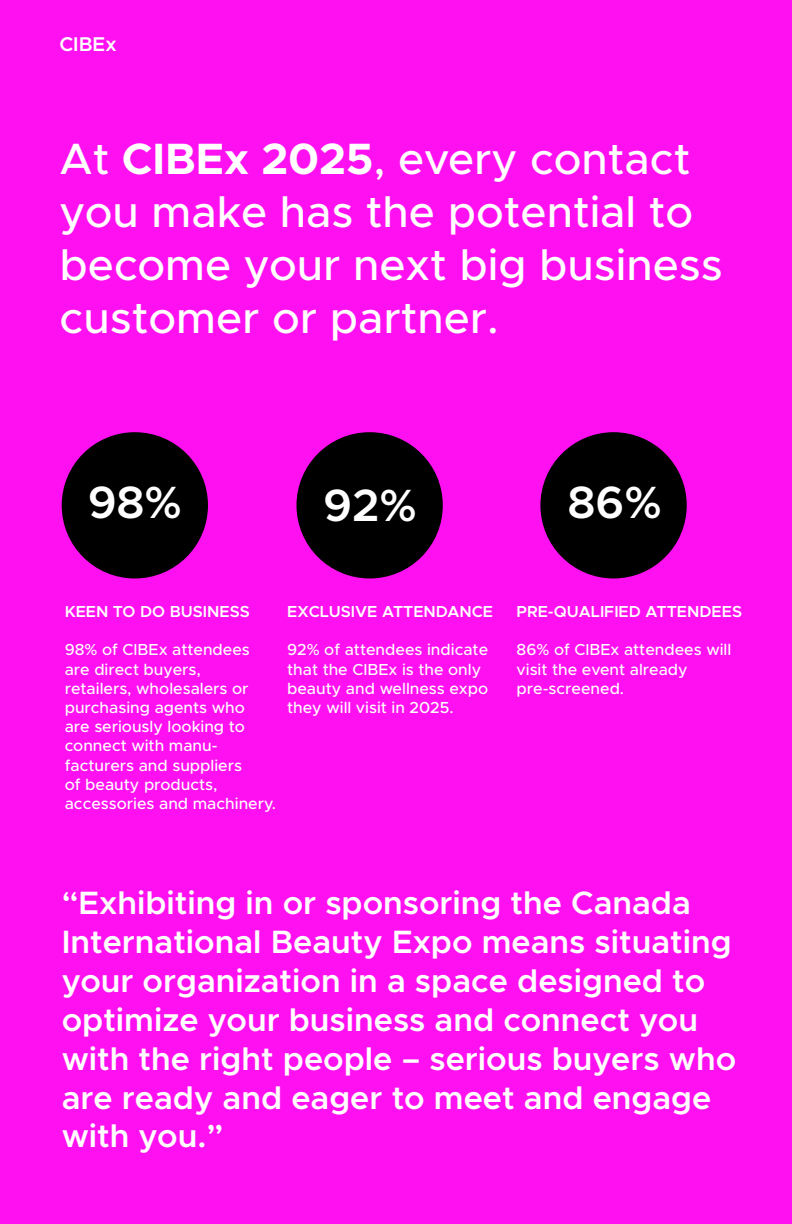
<style>
.page{position:relative;width:792px;height:1224px;background:#ff10f0}
.page>*{position:absolute;margin:0;border:0;box-sizing:border-box;transform-origin:0 0}
.t1{font:600 45.4px "Metropolis";color:#fff}
.t2{font:500 44px/52.8px "Metropolis";color:#fff}
.t3{font:600 32.4px/39px "Metropolis";color:#fff}
.t4{font:600 20px "Metropolis";color:#fff}
.t5{font:500 16px/19.2px "Metropolis";color:#fff}
.t6{font:600 16px "Metropolis";color:#fff}
.s1{font-weight:700}
</style>
<div class="page">
<div style="left:62px;top:432px;width:146px;height:146px;background:#000;border-radius:50%"></div>
<div style="left:297px;top:432px;width:146px;height:146px;background:#000;border-radius:50%"></div>
<div style="left:540px;top:432px;width:147px;height:146px;background:#000;border-radius:50%"></div>
<p class="t4" style="left:60px;top:32px;width:59px">CIBEx</p>
<h2 class="t2" style="left:60px;top:133px;width:665px">At <span class="s1">CIBEx 2025</span>, every contact you make has the potential to become your next big business customer or partner.</h2>
<h1 class="t1" style="left:88px;top:474px;width:96px">98%</h1>
<h1 class="t1" style="left:323px;top:477px;width:95px">92%</h1>
<h1 class="t1" style="left:568px;top:474px;width:96px">86%</h1>
<p class="t6" style="left:65px;top:601px;width:187px">KEEN TO DO BUSINESS</p>
<p class="t5" style="left:65px;top:640px;width:213px">98% of CIBEx attendees are direct buyers,<br>retailers, wholesalers or purchasing agents who<br>are seriously looking to connect with manu&shy;facturers and suppliers<br>of beauty products, accessories and machinery.</p>
<p class="t6" style="left:287px;top:601px;width:207px">EXCLUSIVE ATTENDANCE</p>
<p class="t5" style="left:287px;top:640px;width:203px">92% of attendees indicate that the CIBEx is the only beauty and wellness expo they will visit in 2025.</p>
<p class="t6" style="left:517px;top:601px;width:227px">PRE-QUALIFIED ATTENDEES</p>
<p class="t5" style="left:517px;top:640px;width:216px">86% of CIBEx attendees will visit the event already pre-screened.</p>
<p class="t3" style="left:62px;top:883px;width:676px">“Exhibiting in or sponsoring the Canada International Beauty Expo means situating your organization in a space designed to optimize your business and connect you with the right people – serious buyers who are ready and eager to meet and engage with you.”</p>
</div>
